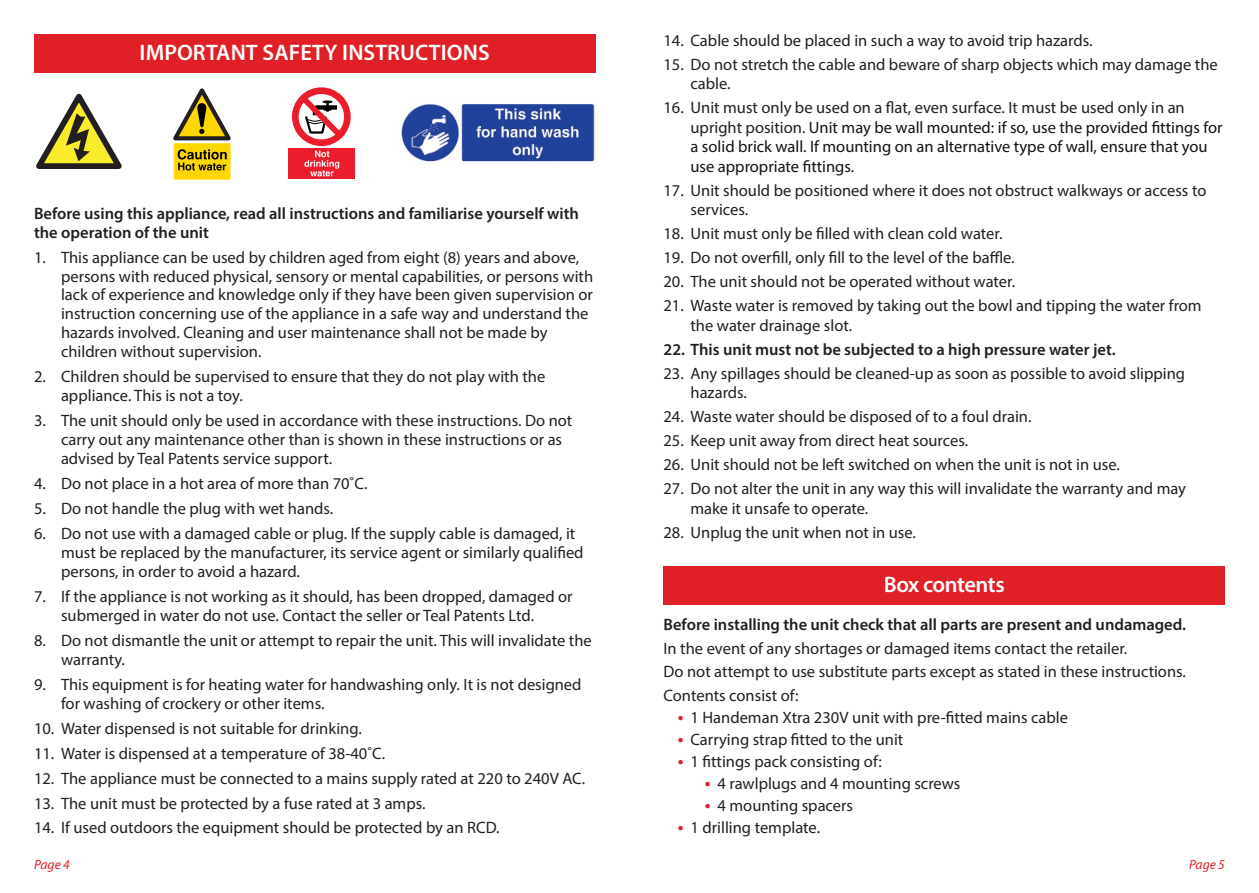
<style>
.page{position:relative;width:1259px;height:893px;background:#fff}
.page>*{position:absolute;margin:0;border:0;box-sizing:border-box;transform-origin:0 0}
.t1{font:600 22.5px "Myriad Pro";letter-spacing:.005em;color:#fff}
.t2{font:600 22.5px "Myriad Pro";letter-spacing:-.025em;color:#fff}
.t3{font:16.5px/18.9px "Myriad Pro";color:#231f20}
.t4{font:16.5px/19.5px "Myriad Pro";color:#161211}
.t5{font:600 16.5px/18.9px "Myriad Pro";color:#231f20}
.t6{font:italic 13.5px "Myriad Pro";color:#e11f26}
.s1{color:#231f20}
.s2{font-weight:600;font-size:18.75px;color:#e01f26}
</style>
<div class="page">
<div style="left:34px;top:34px;width:561px;height:38px;background:#e01f26"></div>
<img style="left:401px;top:104px;width:194px;height:58px">
<div style="left:288px;top:149px;width:66px;height:30px;background:#eb1c2c"></div>
<svg style="left:292px;top:87px;width:59px;height:89px"></svg>
<div style="left:174px;top:143px;width:56px;height:37px;background:#fed700"></div>
<svg style="left:178px;top:149px;width:49px;height:22px"></svg>
<svg style="left:173px;top:88px;width:58px;height:53px"></svg>
<svg style="left:36px;top:93px;width:86px;height:76px"></svg>
<div style="left:663px;top:567px;width:562px;height:38px;background:#e01f26"></div>
<h1 class="t1" style="left:140px;top:43px;width:352px">IMPORTANT SAFETY INSTRUCTIONS</h1>
<p class="t5" style="left:34px;top:205px;width:546px">Before using this appliance, read all instructions and familiarise yourself with the operation of the unit</p>
<p class="t3" style="left:61px;top:249px;width:534px;text-indent:-27px">1. This appliance can be used by children aged from eight (8) years and above, persons with reduced physical, sensory or mental capabilities, or persons with lack of experience and knowledge only if they have been given supervision or instruction concerning use of the appliance in a safe way and understand the hazards involved. Cleaning and user maintenance shall not be made by children without supervision.</p>
<p class="t3" style="left:61px;top:369px;width:486px;text-indent:-27px">2. Children should be supervised to ensure that they do not play with the appliance. This is not a toy.</p>
<p class="t3" style="left:61px;top:413px;width:513px;text-indent:-27px">3. The unit should only be used in accordance with these instructions. Do not carry out any maintenance other than is shown in these instructions or as advised by Teal Patents service support.</p>
<p class="t3" style="left:34px;top:476px;width:335px">4. Do not place in a hot area of more than 70˚C.</p>
<p class="t3" style="left:34px;top:500px;width:301px">5. Do not handle the plug with wet hands.</p>
<p class="t3" style="left:61px;top:525px;width:524px;text-indent:-27px">6. Do not use with a damaged cable or plug. If the supply cable is damaged, it must be replaced by the manufacturer, its service agent or similarly qualified persons, in order to avoid a hazard.</p>
<p class="t3" style="left:61px;top:588px;width:513px;text-indent:-27px">7. If the appliance is not working as it should, has been dropped, damaged or submerged in water do not use. Contact the seller or Teal Patents Ltd.</p>
<p class="t3" style="left:61px;top:632px;width:532px;text-indent:-27px">8. Do not dismantle the unit or attempt to repair the unit. This will invalidate the warranty.</p>
<p class="t3" style="left:61px;top:676px;width:522px;text-indent:-27px">9. This equipment is for heating water for handwashing only. It is not designed for washing of crockery or other items.</p>
<p class="t3" style="left:34px;top:720px;width:329px">10. Water dispensed is not suitable for drinking.</p>
<p class="t3" style="left:34px;top:745px;width:353px">11. Water is dispensed at a temperature of 38-40˚C.</p>
<p class="t3" style="left:34px;top:770px;width:553px">12. The appliance must be connected to a mains supply rated at 220 to 240V AC.</p>
<p class="t3" style="left:34px;top:795px;width:393px">13. The unit must be protected by a fuse rated at 3 amps.</p>
<p class="t3" style="left:34px;top:819px;width:467px">14. If used outdoors the equipment should be protected by an RCD.</p>
<p class="t6" style="left:34px;top:858px;width:37px">Page 4</p>
<p class="t3" style="left:663px;top:32px;width:430px">14. Cable should be placed in such a way to avoid trip hazards.</p>
<p class="t3" style="left:690px;top:56px;width:529px;line-height:19.5px;text-indent:-27px">15. Do not stretch the cable and beware of sharp objects which may damage the cable.</p>
<p class="t4" style="left:690px;top:99px;width:533px;text-indent:-27px"><span class="s1">16. Unit must only be used on a flat, even surface. It must be used only in an upright position.</span> Unit may be wall mounted: if so, use the provided fittings for a solid brick wall. If mounting on an alternative type of wall, ensure that you use appropriate fittings.</p>
<p class="t3" style="left:690px;top:182px;width:517px;line-height:19.5px;text-indent:-27px">17. Unit should be positioned where it does not obstruct walkways or access to services.</p>
<p class="t3" style="left:663px;top:226px;width:340px">18. Unit must only be filled with clean cold water.</p>
<p class="t3" style="left:663px;top:250px;width:353px">19. Do not overfill, only fill to the level of the baffle.</p>
<p class="t3" style="left:663px;top:274px;width:353px">20. The unit should not be operated without water.</p>
<p class="t3" style="left:690px;top:297px;width:513px;line-height:19.5px;text-indent:-27px">21. Waste water is removed by taking out the bowl and tipping the water from the water drainage slot.</p>
<p class="t5" style="left:663px;top:341px;width:453px">22. This unit must not be subjected to a high pressure water jet.</p>
<p class="t3" style="left:690px;top:365px;width:496px;line-height:19.5px;text-indent:-27px">23. Any spillages should be cleaned-up as soon as possible to avoid slipping hazards.</p>
<p class="t3" style="left:663px;top:409px;width:369px">24. Waste water should be disposed of to a foul drain.</p>
<p class="t3" style="left:663px;top:433px;width:306px">25. Keep unit away from direct heat sources.</p>
<p class="t3" style="left:663px;top:457px;width:458px">26. Unit should not be left switched on when the unit is not in use.</p>
<p class="t3" style="left:690px;top:480px;width:497px;line-height:19.5px;text-indent:-27px">27. Do not alter the unit in any way this will invalidate the warranty and may make it unsafe to operate.</p>
<p class="t3" style="left:663px;top:524px;width:254px">28. Unplug the unit when not in use.</p>
<h1 class="t2" style="left:883px;top:576px;width:122px">Box contents</h1>
<p class="t5" style="left:663px;top:616px;width:524px">Before installing the unit check that all parts are present and undamaged.</p>
<p class="t3" style="left:663px;top:638px;width:524px;line-height:23.5px">In the event of any shortages or damaged items contact the retailer.<br>Do not attempt to use substitute parts except as stated in these instructions.<br>Contents consist of:</p>
<p class="t3" style="left:678px;top:709px;width:392px"><span class="s2">•</span> 1 Handeman Xtra 230V unit with pre-fitted mains cable</p>
<p class="t3" style="left:678px;top:731px;width:227px"><span class="s2">•</span> Carrying strap fitted to the unit</p>
<p class="t3" style="left:678px;top:753px;width:205px"><span class="s2">•</span> 1 fittings pack consisting of:</p>
<p class="t3" style="left:705px;top:775px;width:257px"><span class="s2">•</span> 4 rawlplugs and 4 mounting screws</p>
<p class="t3" style="left:705px;top:797px;width:150px"><span class="s2">•</span> 4 mounting spacers</p>
<p class="t3" style="left:678px;top:819px;width:144px"><span class="s2">•</span> 1 drilling template.</p>
<p class="t6" style="left:1189px;top:858px;width:37px">Page 5</p>
</div>
